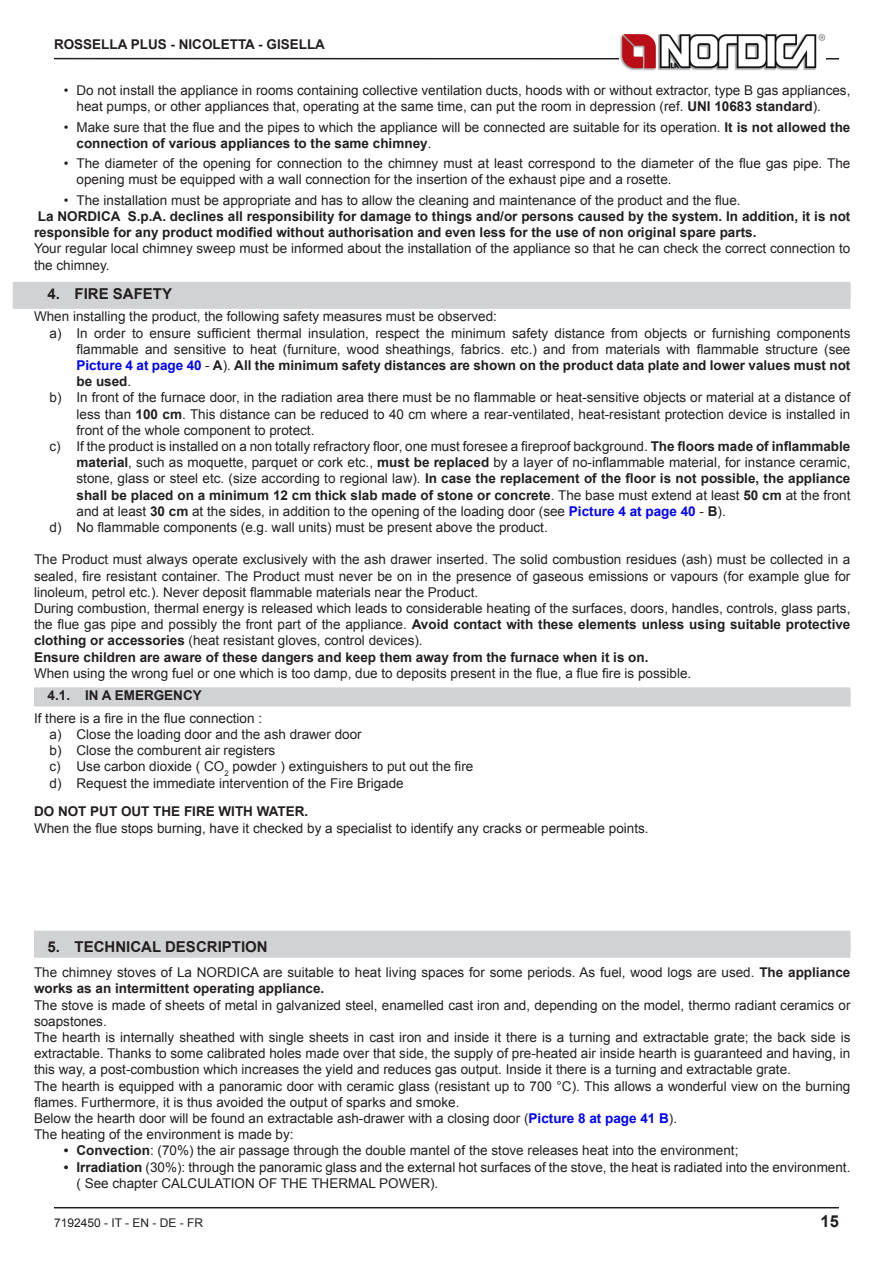
<style>
.page{position:relative;width:893px;height:1263px;background:#fff}
.page>*{position:absolute;margin:0;border:0;box-sizing:border-box;transform-origin:0 0}
.t1{font:700 16.5px "Arial";color:#231f20}
.t2{font:700 15px "Arial";color:#231f20}
.t3{font:13.5px/16.2px "Arial";color:#231f20}
.t4{font:700 13.5px/16.2px "Arial";color:#231f20}
.t5{font:12px "Arial";color:#231f20}
.s1{font-weight:700}
.s2{color:#00f}
.s3{font-weight:400}
.s4{font-weight:700;color:#00f}
</style>
<div class="page">
<hr style="left:54px;top:1207px;width:785px;height:1px;background:#231f20">
<hr style="left:54px;top:58px;width:785px;height:2px;background:#231f20">
<img style="left:619px;top:34px;width:206px;height:36px">
<div style="left:13px;top:282px;width:837px;height:27px;background:#d1d2d4"></div>
<div style="left:34px;top:691px;width:816px;height:15px;background:#d1d2d4"></div>
<div style="left:34px;top:687px;width:816px;height:15px;background:#d1d2d4"></div>
<div style="left:34px;top:931px;width:816px;height:27px;background:#d1d2d4"></div>
<p class="t4" style="left:54px;top:36px;width:273px">ROSSELLA PLUS - NICOLETTA - GISELLA</p>
<p class="t3" style="left:77px;top:82px;width:775px;text-indent:-13px">• Do not install the appliance in rooms containing collective ventilation ducts, hoods with or without extractor, type B gas appliances, heat pumps, or other appliances that, operating at the same time, can put the room in depression (ref. <span class="s1">UNI 10683 standard</span>).</p>
<p class="t3" style="left:77px;top:119px;width:775px;text-indent:-13px">• Make sure that the flue and the pipes to which the appliance will be connected are suitable for its operation. <span class="s1">It is not allowed the connection of various appliances to the same chimney</span>.</p>
<p class="t3" style="left:77px;top:155px;width:775px;text-indent:-13px">• The diameter of the opening for connection to the chimney must at least correspond to the diameter of the flue gas pipe. The opening must be equipped with a wall connection for the insertion of the exhaust pipe and a rosette.</p>
<p class="t3" style="left:64px;top:192px;width:678px">• The installation must be appropriate and has to allow the cleaning and maintenance of the product and the flue.</p>
<p class="t4" style="left:34px;top:209px;width:818px">La NORDICA S.p.A. declines all responsibility for damage to things and/or persons caused by the system. In addition, it is not responsible for any product modified without authorisation and even less for the use of non original spare parts.</p>
<p class="t3" style="left:34px;top:241px;width:818px">Your regular local chimney sweep must be informed about the installation of the appliance so that he can check the correct connection to the chimney.</p>
<p class="t2" style="left:48px;top:284px;width:126px">4. FIRE SAFETY</p>
<p class="t3" style="left:34px;top:309px;width:464px">When installing the product, the following safety measures must be observed:</p>
<p class="t3" style="left:50px;top:325px;width:802px">a) In order to ensure sufficient thermal insulation, respect the minimum safety distance from objects or furnishing components</p>
<p class="t3" style="left:77px;top:341px;width:775px">flammable and sensitive to heat (furniture, wood sheathings, fabrics. etc.) and from materials with flammable structure (see</p>
<p class="t4" style="left:77px;top:358px;width:775px"><span class="s2">Picture 4 at page 40</span> <span class="s3">-</span> A<span class="s3">).</span> All the minimum safety distances are shown on the product data plate and lower values must not</p>
<p class="t4" style="left:77px;top:374px;width:56px">be used<span class="s3">.</span></p>
<p class="t3" style="left:50px;top:390px;width:802px">b) In front of the furnace door, in the radiation area there must be no flammable or heat-sensitive objects or material at a distance of</p>
<p class="t3" style="left:77px;top:406px;width:775px">less than <span class="s1">100 cm</span>. This distance can be reduced to 40 cm where a rear-ventilated, heat-resistant protection device is installed in</p>
<p class="t3" style="left:77px;top:422px;width:239px">front of the whole component to protect.</p>
<p class="t3" style="left:50px;top:438px;width:802px">c) If the product is installed on a non totally refractory floor, one must foresee a fireproof background. <span class="s1">The floors made of inflammable</span></p>
<p class="t3" style="left:77px;top:455px;width:775px"><span class="s1">material</span>, such as moquette, parquet or cork etc., <span class="s1">must be replaced</span> by a layer of no-inflammable material, for instance ceramic,</p>
<p class="t4" style="left:77px;top:471px;width:775px"><span class="s3">stone, glass or steel etc. (size according to regional law).</span> In case the replacement of the floor is not possible, the appliance</p>
<p class="t4" style="left:77px;top:487px;width:775px">shall be placed on a minimum 12 cm thick slab made of stone or concrete<span class="s3">. The base must extend at least</span> 50 cm <span class="s3">at the front</span></p>
<p class="t3" style="left:77px;top:503px;width:651px">and at least <span class="s1">30 cm</span> at the sides, in addition to the opening of the loading door (see <span class="s4">Picture 4 at page 40</span> - <span class="s1">B</span>).</p>
<p class="t3" style="left:50px;top:519px;width:500px">d) No flammable components (e.g. wall units) must be present above the product.</p>
<p class="t3" style="left:34px;top:552px;width:818px">The Product must always operate exclusively with the ash drawer inserted. The solid combustion residues (ash) must be collected in a sealed, fire resistant container. The Product must never be on in the presence of gaseous emissions or vapours (for example glue for linoleum, petrol etc.). Never deposit flammable materials near the Product.<br>During combustion, thermal energy is released which leads to considerable heating of the surfaces, doors, handles, controls, glass parts, the flue gas pipe and possibly the front part of the appliance. <span class="s1">Avoid contact with these elements unless using suitable protective clothing or accessories</span> (heat resistant gloves, control devices).<br><span class="s1">Ensure children are aware of these dangers and keep them away from the furnace when it is on.</span></p>
<p class="t3" style="left:34px;top:665px;width:659px">When using the wrong fuel or one which is too damp, due to deposits present in the flue, a flue fire is possible.</p>
<p class="t4" style="left:48px;top:688px;width:156px">4.1. IN A EMERGENCY</p>
<p class="t3" style="left:50px;top:710px;width:425px;text-indent:-16px">If there is a fire in the flue connection :<br>a) Close the loading door and the ash drawer door<br>b) Close the comburent air registers<br>c) Use carbon dioxide ( CO<sub>2</sub> powder ) extinguishers to put out the fire d) Request the immediate intervention of the Fire Brigade</p>
<p class="t4" style="left:34px;top:804px;width:276px">DO NOT PUT OUT THE FIRE WITH WATER.</p>
<p class="t3" style="left:34px;top:820px;width:616px">When the flue stops burning, have it checked by a specialist to identify any cracks or permeable points.</p>
<p class="t2" style="left:48px;top:937px;width:222px">5. TECHNICAL DESCRIPTION</p>
<p class="t3" style="left:34px;top:964px;width:818px">The chimney stoves of La NORDICA are suitable to heat living spaces for some periods. As fuel, wood logs are used. <span class="s1">The appliance works as an intermittent operating appliance.</span></p>
<p class="t3" style="left:34px;top:997px;width:818px">The stove is made of sheets of metal in galvanized steel, enamelled cast iron and, depending on the model, thermo radiant ceramics or soapstones.<br>The hearth is internally sheathed with single sheets in cast iron and inside it there is a turning and extractable grate; the back side is extractable. Thanks to some calibrated holes made over that side, the supply of pre-heated air inside hearth is guaranteed and having, in this way, a post-combustion which increases the yield and reduces gas output. Inside it there is a turning and extractable grate.<br>The hearth is equipped with a panoramic door with ceramic glass (resistant up to 700 °C). This allows a wonderful view on the burning flames. Furthermore, it is thus avoided the output of sparks and smoke.<br>Below the hearth door will be found an extractable ash-drawer with a closing door (<span class="s4">Picture 8 at page 41 B</span>).<br>The heating of the environment is made by:</p>
<p class="t3" style="left:64px;top:1143px;width:676px"><span class="s1">• Convection</span>: (70%) the air passage through the double mantel of the stove releases heat into the environment;</p>
<p class="t3" style="left:77px;top:1159px;width:775px;text-indent:-13px"><span class="s1">• Irradiation</span> (30%): through the panoramic glass and the external hot surfaces of the stove, the heat is radiated into the environment. ( See chapter CALCULATION OF THE THERMAL POWER).</p>
<p class="t5" style="left:54px;top:1215px;width:151px">7192450 - IT - EN - DE - FR</p>
<p class="t1" style="left:821px;top:1210px;width:20px">15</p>
</div>
